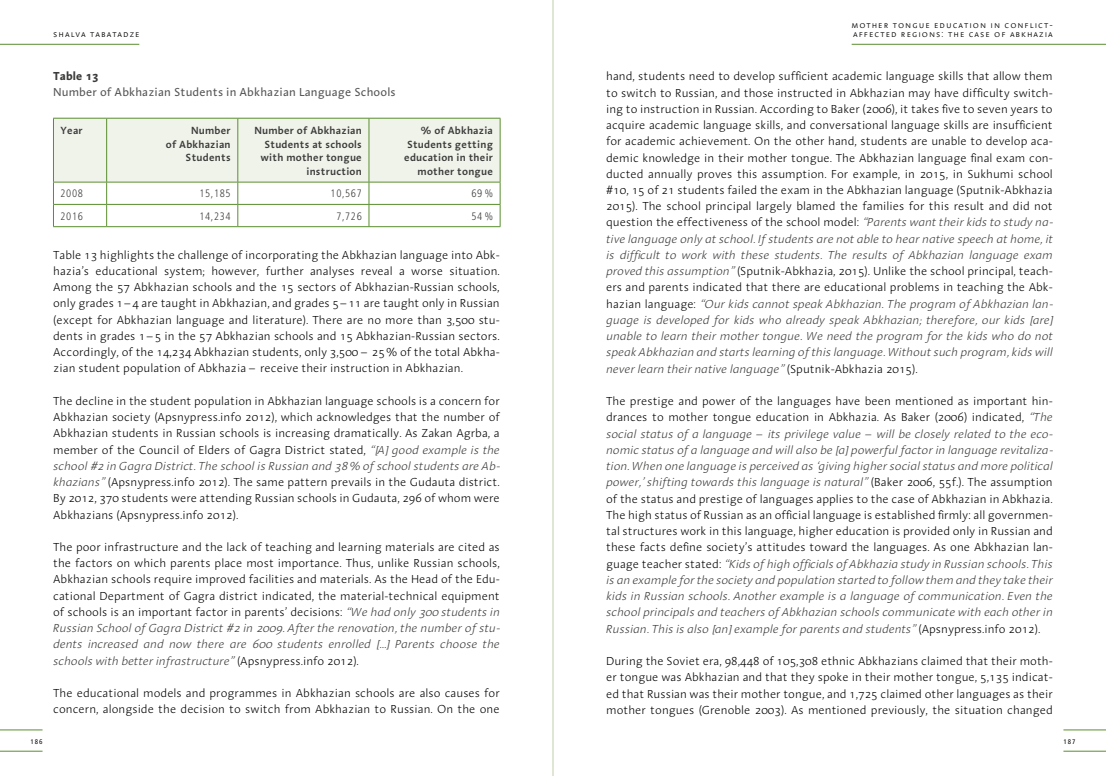
<style>
.page{position:relative;width:1106px;height:776px;background:#fff}
.page>*{position:absolute;margin:0;border:0;box-sizing:border-box;transform-origin:0 0}
.t1{font:300 11.88px/16.2px "Linotype Aroma";color:#000;text-align:justify}
.t2{font:italic 300 11.88px/16.2px "Linotype Aroma";letter-spacing:.005em;color:#3b3b3a;text-align:justify}
.t3{font:11.88px "Linotype Aroma";letter-spacing:.01em;color:#565656}
.t4{font:700 11.88px "Linotype Aroma";letter-spacing:.01em;color:#3b3b3a}
.t5{font:300 condensed 11.25px "Frutiger Next Pro";letter-spacing:.05em;color:#3b3b3a}
.t6{font:600 10.62px/13.8px "Linotype Aroma";letter-spacing:.02em;color:#3b3b3a;text-align:right}
.t7{font:300 10px "Linotype Aroma SC";letter-spacing:.1em;color:#000}
.t8{font:condensed 8.75px "Frutiger Next Pro";letter-spacing:.1em;color:#000}
.s1{font-style:italic;color:#3b3b3a}
.s2{font-style:normal;color:#000}
</style>
<div class="page">
<svg style="left:53px;top:118px;width:448px;height:108px"></svg>
<hr style="left:53px;top:226px;width:54px;height:1px;background:#5a8e30">
<hr style="left:107px;top:226px;width:131px;height:1px;background:#5a8e30">
<hr style="left:238px;top:226px;width:131px;height:1px;background:#5a8e30">
<hr style="left:369px;top:226px;width:131px;height:1px;background:#5a8e30">
<hr style="left:0;top:730px;width:43px;height:1px;background:#5a8e30">
<hr style="left:0;top:751px;width:43px;height:1px;background:#5a8e30">
<hr style="left:1063px;top:730px;width:42px;height:1px;background:#5a8e30">
<hr style="left:1063px;top:751px;width:42px;height:1px;background:#5a8e30">
<hr style="left:851px;top:44px;width:254px;height:1px;background:#5a8e30">
<hr style="left:0;top:44px;width:139px;height:1px;background:#5a8e30">
<hr style="left:553px;top:1px;width:1px;height:775px;background:#c1cea9">
<p class="t7" style="left:851px;top:19px;width:203px">mother tongue education in conflict-</p>
<p class="t7" style="left:53px;top:28px;width:88px">shalva tabatadze</p>
<p class="t7" style="left:853px;top:28px;width:201px">affected regions: the case of abkhazia</p>
<p class="t4" style="left:53px;top:68px;width:47px">Table 13</p>
<p class="t3" style="left:53px;top:85px;width:344px">Number of Abkhazian Students in Abkhazian Language Schools</p>
<p class="t6" style="left:61px;top:123px;width:24px">Year</p>
<p class="t6" style="left:166px;top:123px;width:66px">Number<br>of Abkhazian<br>Students</p>
<p class="t6" style="left:254px;top:123px;width:109px">Number of Abkhazian<br>Students at schools with mother tongue instruction</p>
<p class="t6" style="left:404px;top:123px;width:90px">% of Abkhazia<br>Students getting education in their mother tongue</p>
<p class="t5" style="left:61px;top:187px;width:24px">2008</p>
<p class="t5" style="left:199px;top:187px;width:33px">15,185</p>
<p class="t5" style="left:330px;top:187px;width:33px">10,567</p>
<p class="t5" style="left:471px;top:187px;width:23px">69%</p>
<p class="t5" style="left:61px;top:209px;width:24px">2016</p>
<p class="t5" style="left:199px;top:209px;width:33px">14,234</p>
<p class="t5" style="left:336px;top:209px;width:27px">7,726</p>
<p class="t5" style="left:471px;top:209px;width:23px">54%</p>
<p class="t1" style="left:53px;top:246px;width:448px">Table 13 highlights the challenge of incorporating the Abkhazian language into Abk&shy;hazia’s educational system; however, further analyses reveal a worse situation.<br>Among the 57 Abkhazian schools and the 15 sectors of Abkhazian-Russian schools, only grades 1–4 are taught in Abkhazian, and grades 5–11 are taught only in Russian (except for Abkhazian language and literature). There are no more than 3,500 stu&shy;dents in grades 1–5 in the 57 Abkhazian schools and 15 Abkhazian-Russian sectors.<br>Accordingly, of the 14,234 Abkhazian students, only 3,500 – 25% of the total Abkha&shy;zian student population of Abkhazia – receive their instruction in Abkhazian.</p>
<p class="t1" style="left:53px;top:392px;width:448px">The decline in the student population in Abkhazian language schools is a concern for Abkhazian society (Apsnypress.info 2012), which acknowledges that the number of Abkhazian students in Russian schools is increasing dramatically. As Zakan Agrba, a member of the Council of Elders of Gagra District stated, <span class="s1">“[A] good example is the school #2 in Gagra District. The school is Russian and 38% of school students are Ab&shy;khazians”</span> (Apsnypress.info 2012). The same pattern prevails in the Gudauta district.<br>By 2012, 370 students were attending Russian schools in Gudauta, 296 of whom were Abkhazians (Apsnypress.info 2012).</p>
<p class="t1" style="left:53px;top:539px;width:448px">The poor infrastructure and the lack of teaching and learning materials are cited as the factors on which parents place most importance. Thus, unlike Russian schools, Abkhazian schools require improved facilities and materials. As the Head of the Edu&shy;cational Department of Gagra district indicated, the material-technical equipment of schools is an important factor in parents’ decisions: <span class="s1">“We had only 300 students in Russian School of Gagra District #2 in 2009. After the renovation, the number of stu&shy;dents increased and now there are 600 students enrolled [...] Parents choose the schools with better infrastructure”</span> (Apsnypress.info 2012).</p>
<p class="t1" style="left:53px;top:685px;width:448px">The educational models and programmes in Abkhazian schools are also causes for concern, alongside the decision to switch from Abkhazian to Russian. On the one</p>
<p class="t1" style="left:606px;top:68px;width:448px">hand, students need to develop sufficient academic language skills that allow them to switch to Russian, and those instructed in Abkhazian may have difficulty switch&shy;ing to instruction in Russian. According to Baker (2006), it takes five to seven years to acquire academic language skills, and conversational language skills are insufficient for academic achievement. On the other hand, students are unable to develop aca&shy;demic knowledge in their mother tongue. The Abkhazian language final exam con&shy;ducted annually proves this assumption. For example, in 2015, in Sukhumi school #10, 15 of 21 students failed the exam in the Abkhazian language (Sputnik-Abkhazia 2015). The school principal largely blamed the families for this result and did not question the effectiveness of the school model: <span class="s1">“Parents want their kids to study na&shy;tive language only at school. If students are not able to hear native speech at home, it is difficult to work with these students. The results of Abkhazian language exam proved this assumption”</span> (Sputnik-Abkhazia, 2015). Unlike the school principal, teach&shy;ers and parents indicated that there are educational problems in teaching the Abk&shy;hazian language: <span class="s1">“Our kids cannot speak Abkhazian. The program of Abkhazian lan&shy;guage is developed for kids who already speak Abkhazian; therefore, our kids [are] unable to learn their mother tongue. We need the program for the kids who do not speak Abkhazian and starts learning of this language. Without such program, kids will never learn their native language”</span> (Sputnik-Abkhazia 2015).</p>
<p class="t2" style="left:606px;top:393px;width:448px"><span class="s2">The prestige and power of the languages have been mentioned as important hin&shy;drances to mother tongue education in Abkhazia. As Baker (2006) indicated,</span> “The social status of a language – its privilege value – will be closely related to the eco&shy;nomic status of a language and will also be [a] powerful factor in language revitaliza&shy;tion. When one language is perceived as ‘giving higher social status and more political power,’ shifting towards this language is natural” <span class="s2">(Baker 2006, 55f.). The assumption of the status and prestige of languages applies to the case of Abkhazian in Abkhazia.<br>The high status of Russian as an official language is established firmly: all governmen&shy;tal structures work in this language, higher education is provided only in Russian and these facts define society’s attitudes toward the languages. As one Abkhazian lan&shy;guage teacher stated:</span> “Kids of high officials of Abkhazia study in Russian schools. This is an example for the society and population started to follow them and they take their kids in Russian schools. Another example is a language of communication. Even the school principals and teachers of Abkhazian schools communicate with each other in Russian. This is also [an] example for parents and students” <span class="s2">(Apsnypress.info 2012).</span></p>
<p class="t1" style="left:606px;top:653px;width:448px">During the Soviet era, 98,448 of 105,308 ethnic Abkhazians claimed that their moth&shy;er tongue was Abkhazian and that they spoke in their mother tongue, 5,135 indicat&shy;ed that Russian was their mother tongue, and 1,725 claimed other languages as their mother tongues (Grenoble 2003). As mentioned previously, the situation changed</p>
<p class="t8" style="left:31px;top:736px;width:13px">186</p>
<p class="t8" style="left:1063px;top:736px;width:13px">187</p>
</div>
